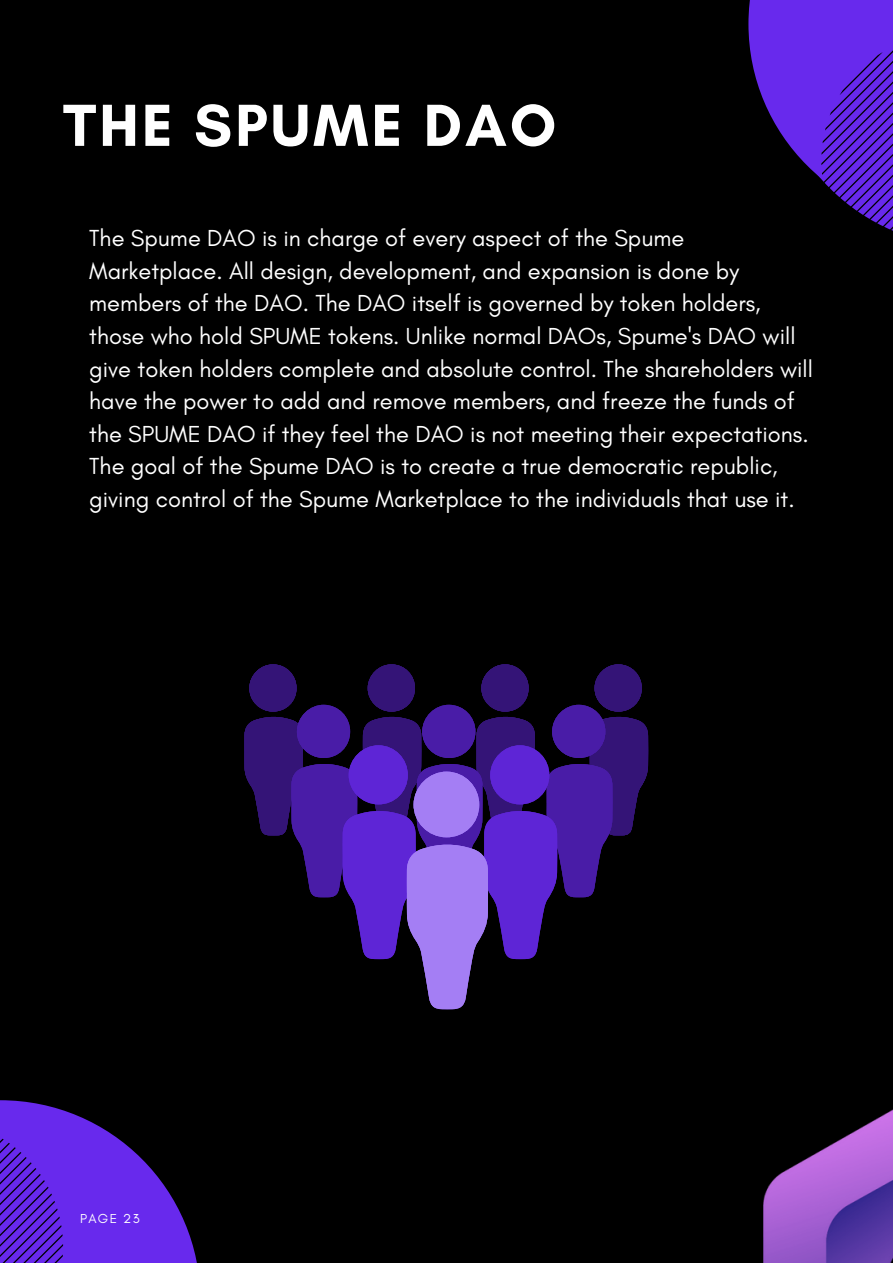
<style>
.page{position:relative;width:893px;height:1264px;background:#fff}
.page>*{position:absolute;margin:0;border:0;box-sizing:border-box;transform-origin:0 0}
.t1{font:700 60.45px "Glacial Indifference";letter-spacing:.05em;color:#fff}
.t2{font:23.55px/32.5px "Glacial Indifference";color:#fff}
.t3{font:13.2px "Glacial Indifference";letter-spacing:.1em;color:#fff}
</style>
<div class="page">
<div style="left:0;top:0;width:892px;height:1262px;background:#000"></div>
<svg style="left:748px;top:0;width:144px;height:231px"></svg>
<svg style="left:0;top:1100px;width:197px;height:162px"></svg>
<img style="left:763px;top:1110px;width:129px;height:152px">
<svg style="left:244px;top:664px;width:404px;height:345px"></svg>
<div style="left:413px;top:771px;width:66px;height:66px;background:#a47ef4;border-radius:50%"></div>
<h1 class="t1" style="left:63px;top:88px;width:494px">THE SPUME DAO</h1>
<p class="t2" style="left:89px;top:221px;width:725px">The Spume DAO is in charge of every aspect of the Spume Marketplace. All design, development, and expansion is done by members of the DAO. The DAO itself is governed by token holders, those who hold SPUME tokens. Unlike normal DAOs, Spume's DAO will give token holders complete and absolute control. The shareholders will have the power to add and remove members, and freeze the funds of the SPUME DAO if they feel the DAO is not meeting their expectations.<br>The goal of the Spume DAO is to create a true democratic republic, giving control of the Spume Marketplace to the individuals that use it.</p>
<p class="t3" style="left:80px;top:1210px;width:61px">PAGE 23</p>
</div>
